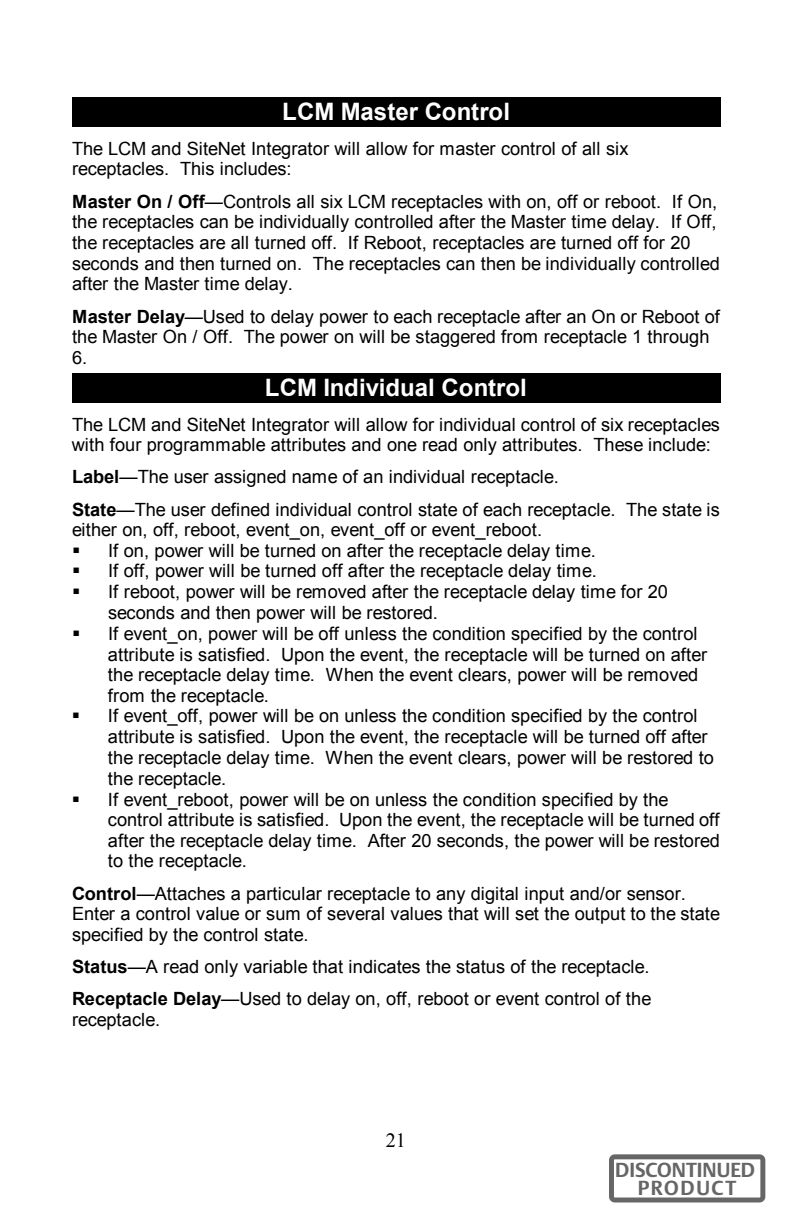
<style>
.page{position:relative;width:792px;height:1224px;background:#fff}
.page>*{position:absolute;margin:0;border:0;box-sizing:border-box;transform-origin:0 0}
.t1{font:700 24px "Arial";letter-spacing:.005em;color:#fff}
.t2{font:700 20.2px/18px "DTL Argo T";color:#666;text-align:center}
.t3{font:20.2px "Times New Roman";color:#000}
.t4{font:18.2px/20.8px "Arial";letter-spacing:-.005em;color:#000}
.s1{font-weight:700}
</style>
<div class="page">
<div style="left:83px;top:98px;width:626px;height:28px;background:#000"></div>
<div style="left:72px;top:98px;width:11px;height:28px;background:#000"></div>
<div style="left:709px;top:98px;width:11px;height:28px;background:#000"></div>
<hr style="left:72px;top:97px;width:648px;height:1px;background:#000">
<hr style="left:72px;top:126px;width:648px;height:1px;background:#000">
<svg style="left:720px;top:98px;width:1px;height:29px"></svg>
<div style="left:83px;top:374px;width:626px;height:28px;background:#000"></div>
<div style="left:72px;top:374px;width:11px;height:27px;background:#000"></div>
<div style="left:709px;top:374px;width:11px;height:27px;background:#000"></div>
<hr style="left:72px;top:373px;width:648px;height:1px;background:#000">
<hr style="left:72px;top:402px;width:648px;height:1px;background:#000">
<svg style="left:720px;top:374px;width:1px;height:29px"></svg>
<svg style="left:609px;top:1154px;width:156px;height:48px"></svg>
<h1 class="t1" style="left:282px;top:95px;width:229px">LCM Master Control</h1>
<p class="t4" style="left:72px;top:138px;width:558px">The LCM and SiteNet Integrator will allow for master control of all six receptacles. This includes:</p>
<p class="t4" style="left:72px;top:191px;width:649px"><span class="s1">Master On / Off</span>—Controls all six LCM receptacles with on, off or reboot. If On, the receptacles can be individually controlled after the Master time delay. If Off, the receptacles are all turned off. If Reboot, receptacles are turned off for 20 seconds and then turned on. The receptacles can then be individually controlled after the Master time delay.</p>
<p class="t4" style="left:72px;top:306px;width:649px"><span class="s1">Master Delay</span>—Used to delay power to each receptacle after an On or Reboot of the Master On / Off. The power on will be staggered from receptacle 1 through<br>6.</p>
<h1 class="t1" style="left:265px;top:370px;width:264px">LCM Individual Control</h1>
<p class="t4" style="left:72px;top:414px;width:650px">The LCM and SiteNet Integrator will allow for individual control of six receptacles with four programmable attributes and one read only attributes. These include:</p>
<p class="t4" style="left:72px;top:461px;width:649px;line-height:32.2px"><span class="s1">Label</span>—The user assigned name of an individual receptacle.<br><span class="s1">State</span>—The user defined individual control state of each receptacle. The state is</p>
<p class="t4" style="left:108px;top:519px;width:614px;text-indent:-36px">either on, off, reboot, event_on, event_off or event_reboot.<br>If on, power will be turned on after the receptacle delay time.<br>If off, power will be turned off after the receptacle delay time.<br>If reboot, power will be removed after the receptacle delay time for 20 seconds and then power will be restored.<br>If event_on, power will be off unless the condition specified by the control attribute is satisfied. Upon the event, the receptacle will be turned on after the receptacle delay time. When the event clears, power will be removed from the receptacle.<br>If event_off, power will be on unless the condition specified by the control attribute is satisfied. Upon the event, the receptacle will be turned off after the receptacle delay time. When the event clears, power will be restored to the receptacle.<br>If event_reboot, power will be on unless the condition specified by the control attribute is satisfied. Upon the event, the receptacle will be turned off after the receptacle delay time. After 20 seconds, the power will be restored to the receptacle.</p>
<p class="t4" style="left:72px;top:883px;width:650px"><span class="s1">Control</span>—Attaches a particular receptacle to any digital input and/or sensor.<br>Enter a control value or sum of several values that will set the output to the state specified by the control state.</p>
<p class="t4" style="left:72px;top:950px;width:581px;line-height:32.2px"><span class="s1">Status</span>—A read only variable that indicates the status of the receptacle.<br><span class="s1">Receptacle Delay</span>—Used to delay on, off, reboot or event control of the</p>
<p class="t4" style="left:72px;top:1009px;width:90px">receptacle.</p>
<p class="t3" style="left:386px;top:1126px;width:22px">21</p>
<p class="t2" style="left:615px;top:1161px;width:141px">DISCONTINUED<br>PRODUCT</p>
</div>
